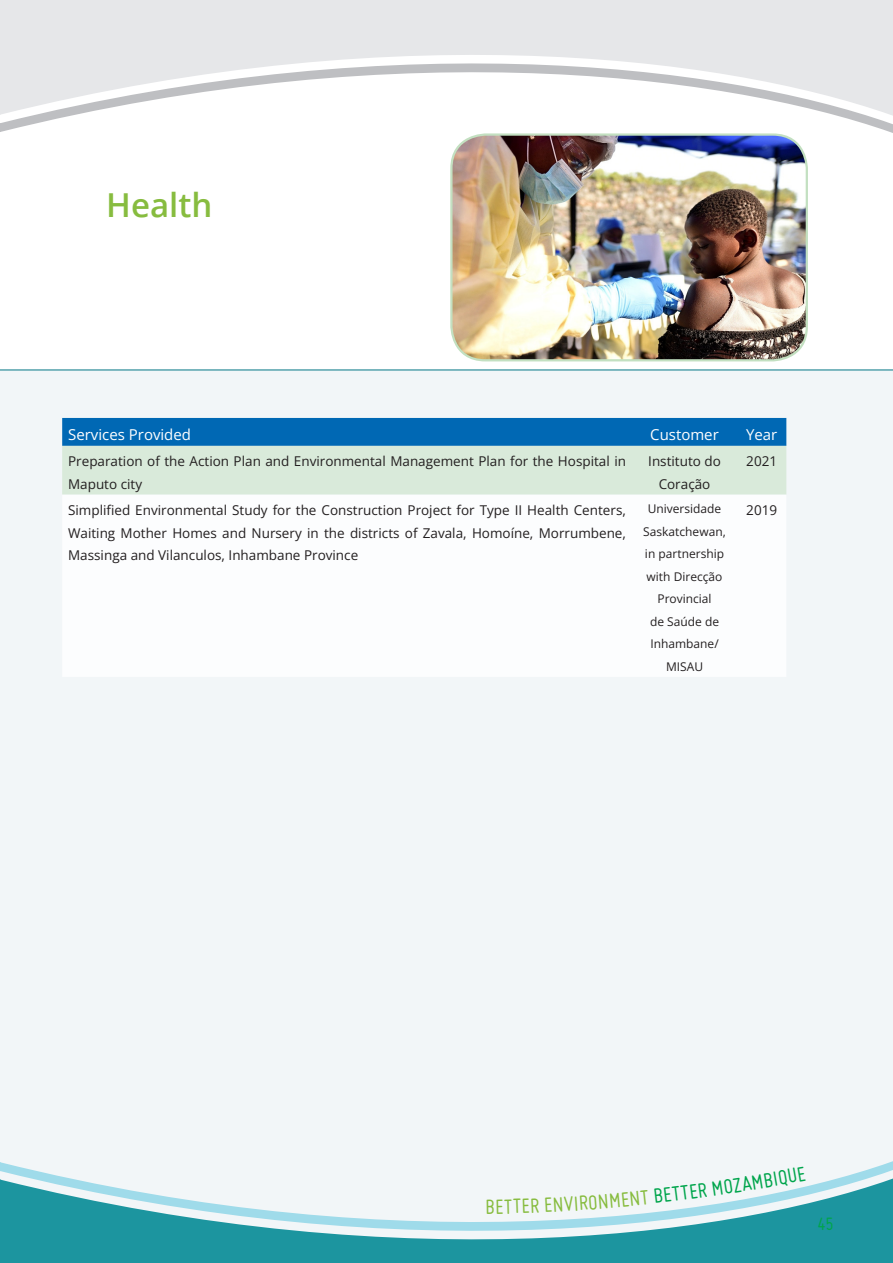
<style>
.page{position:relative;width:893px;height:1263px;background:#fff}
.page>*{position:absolute;margin:0;border:0;box-sizing:border-box;transform-origin:0 0}
.t1{font:600 33px "Open Sans";color:#87bc3f}
.t2{font:22.5px "Miso";color:#00a54c}
.t3{font:22.5px "Miso";color:#87bc3f}
.t4{font:19.5px "Miso";color:#00a54c}
.t5{font:15px "Open Sans";color:#fff}
.t6{font:13.5px/22.5px "Open Sans";color:#231f20}
.t7{font:12px/22.5px "Open Sans";color:#231f20;text-align:center}
</style>
<div class="page">
<div style="left:0;top:370px;width:893px;height:893px;background:#f2f6f8"></div>
<svg style="left:1px;top:121px;width:892px;height:12px"></svg>
<svg style="left:1px;top:1161px;width:892px;height:12px"></svg>
<svg style="left:1px;top:0;width:892px;height:121px;fill:#e6e7e9"></svg>
<svg style="left:0;top:0;width:1px;height:132px"></svg>
<svg style="left:1px;top:1173px;width:892px;height:90px"></svg>
<svg style="left:0;top:1162px;width:1px;height:101px"></svg>
<hr style="left:0;top:369px;width:893px;height:2px;background:#57a4ae">
<img style="left:453px;top:136px;width:354px;height:224px">
<div style="left:450px;top:133px;width:358px;height:228px;border:2px solid #c3e0c1;border-radius:34px"></div>
<svg style="left:62px;top:418px;width:724px;height:77px;background:#8bbbcc"></svg>
<svg style="left:487px;top:1198px;width:52px;height:16px"></svg>
<svg style="left:545px;top:1197px;width:17px;height:15px"></svg>
<svg style="left:599px;top:1190px;width:50px;height:19px"></svg>
<svg style="left:690px;top:1180px;width:33px;height:19px"></svg>
<h1 class="t1" style="left:106px;top:182px;width:108px">Health</h1>
<p class="t5" style="left:68px;top:424px;width:124px">Services Provided</p>
<p class="t5" style="left:650px;top:424px;width:70px">Customer</p>
<p class="t5" style="left:746px;top:424px;width:33px">Year</p>
<p class="t6" style="left:68px;top:450px;width:559px">Preparation of the Action Plan and Environmental Management Plan for the Hospital in<br>Maputo city</p>
<p class="t6" style="left:648px;top:450px;width:74px;text-align:center">Instituto do<br>Coração</p>
<p class="t6" style="left:746px;top:450px;width:32px">2021</p>
<p class="t6" style="left:68px;top:499px;width:559px;text-align:justify">Simplified Environmental Study for the Construction Project for Type II Health Centers, Waiting Mother Homes and Nursery in the districts of Zavala, Homoíne, Morrumbene, Massinga and Vilanculos, Inhambane Province</p>
<p class="t7" style="left:643px;top:497px;width:84px">Universidade<br>Saskatchewan, in partnership with Direcção<br>Provincial<br>de Saúde de<br>Inhambane/<br>MISAU</p>
<p class="t6" style="left:746px;top:499px;width:32px">2019</p>
<h2 class="t3" style="left:563px;top:1192px;width:36px;rotate:-4deg">VIRO</h2>
<h2 class="t2" style="left:652px;top:1184px;width:37px;rotate:-7deg">BETT</h2>
<h2 class="t2" style="left:722px;top:1175px;width:42px;rotate:-9deg">OZAM</h2>
<h2 class="t2" style="left:761px;top:1168px;width:44px;rotate:-10deg">BIQUE</h2>
<h3 class="t4" style="left:817px;top:1213px;width:18px">45</h3>
</div>
